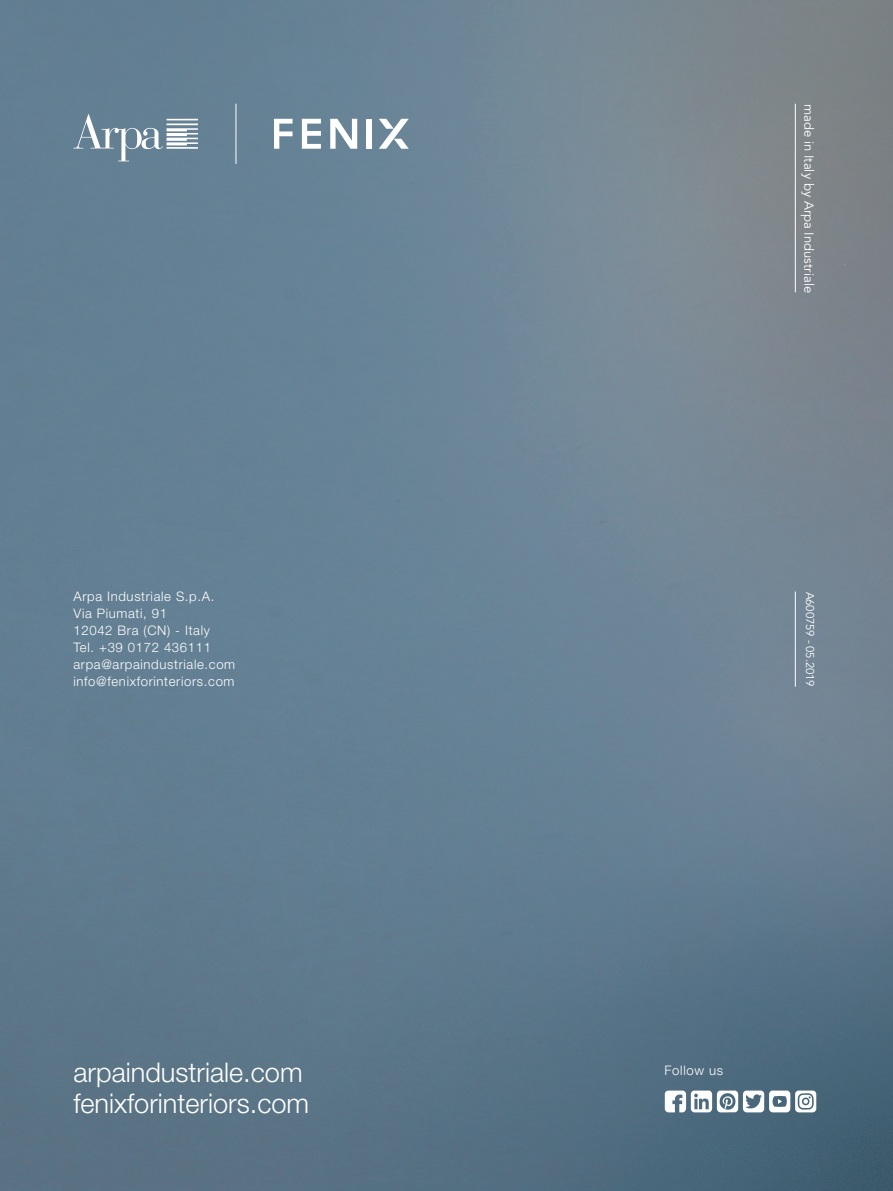
<style>
.page{position:relative;width:893px;height:1191px;background:#fff}
.page>*{position:absolute;margin:0;border:0;box-sizing:border-box;transform-origin:0 0}
.t1{font:300 27.12px "Helvetica Neue LT Std";color:#fff}
.t2{font:300 13.12px "Helvetica Neue LT Std";letter-spacing:.05em;color:#fff}
.t3{font:13.12px "Avenir";color:#fff}
.t4{font:11.38px "Avenir";letter-spacing:-.01em;color:#fff}
</style>
<div class="page">
<img style="left:0;top:0;width:893px;height:1191px">
<hr style="left:795px;top:104px;width:1px;height:188px;background:#fff">
<hr style="left:795px;top:591px;width:1px;height:95px;background:#fff">
<img style="left:662px;top:1086px;width:157px;height:30px">
<svg style="left:379px;top:119px;width:30px;height:30px"></svg>
<svg style="left:274px;top:119px;width:19px;height:30px"></svg>
<svg style="left:302px;top:119px;width:19px;height:30px"></svg>
<div style="left:367px;top:119px;width:5px;height:30px;background:#fff"></div>
<svg style="left:330px;top:119px;width:27px;height:30px"></svg>
<svg style="left:73px;top:114px;width:125px;height:47px;background:#8298a8"></svg>
<hr style="left:236px;top:104px;width:1px;height:60px;background:#fff">
<p class="t2" style="left:73px;top:588px;width:142px">Arpa Industriale S.p.A.</p>
<p class="t2" style="left:73px;top:605px;width:95px">Via Piumati, 91</p>
<p class="t2" style="left:73px;top:622px;width:138px">12042 Bra (CN) - Italy</p>
<p class="t2" style="left:73px;top:639px;width:139px">Tel. +39 0172 436111</p>
<p class="t2" style="left:73px;top:656px;width:163px">arpa@arpaindustriale.com</p>
<p class="t2" style="left:73px;top:673px;width:163px">info@fenixforinteriors.com</p>
<p class="t3" style="left:817px;top:104px;width:191px;rotate:90deg">made in Italy by Arpa Industriale</p>
<p class="t4" style="left:817px;top:591px;width:97px;rotate:90deg">A600759 - 05.2019</p>
<p class="t1" style="left:73px;top:1055px;width:231px">arpaindustriale.com</p>
<p class="t2" style="left:665px;top:1062px;width:60px">Follow us</p>
<p class="t1" style="left:73px;top:1087px;width:237px">fenixforinteriors.com</p>
</div>
